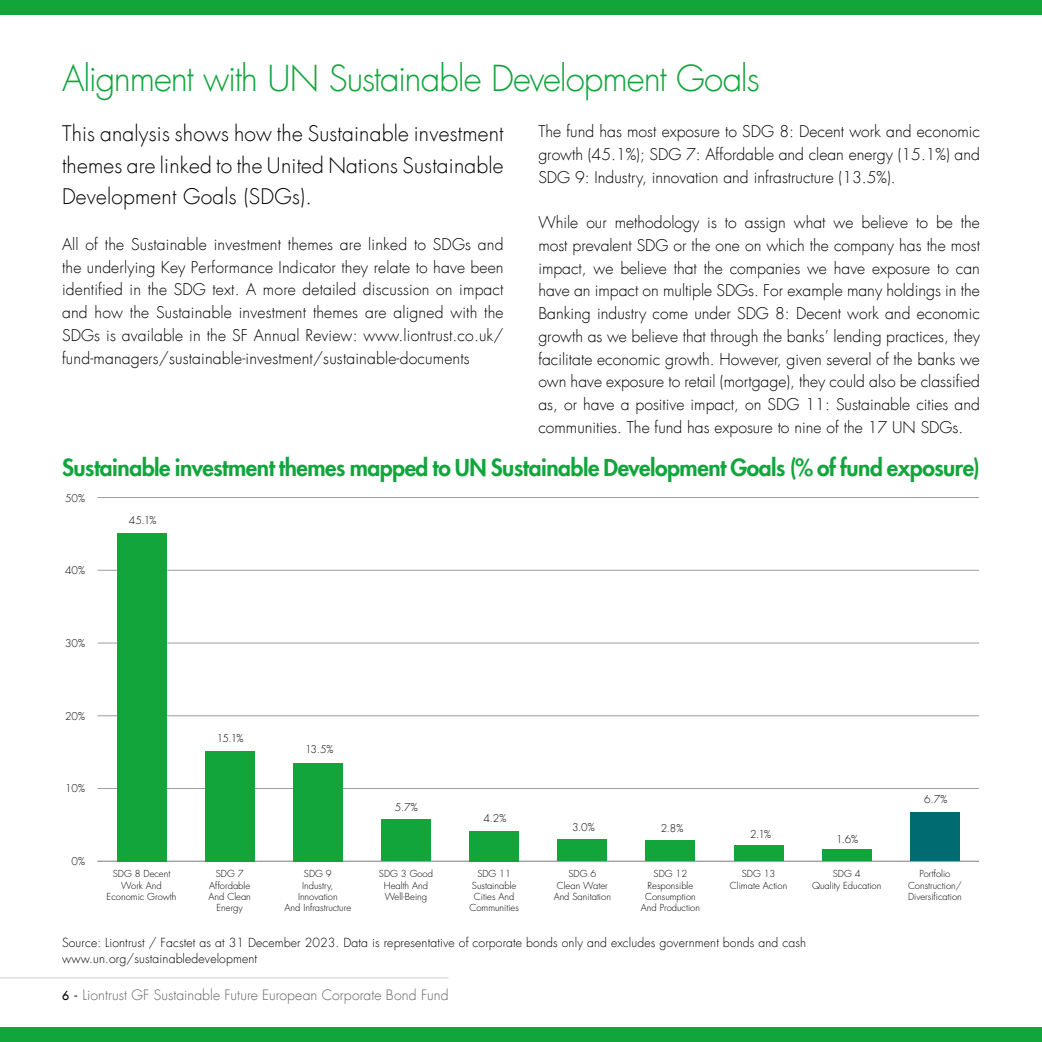
<style>
.page{position:relative;width:1042px;height:1042px;background:#fff}
.page>*{position:absolute;margin:0;border:0;box-sizing:border-box;transform-origin:0 0}
.t1{font:300 35px "Futura LT";letter-spacing:-.03em;color:#11a53c}
.t2{font:800 22.75px "Futura LT";letter-spacing:-.02em;color:#11a53c}
.t3{font:300 21px/31.5px "Futura LT";letter-spacing:.01em;color:#000;text-align:justify}
.t4{font:300 15.75px/22.8px "Futura LT";color:#000;text-align:justify}
.t5{font:300 14px "Futura LT";letter-spacing:.005em;color:#646363}
.t6{font:300 12.25px/15.8px "Futura LT";letter-spacing:.01em;color:#000}
.t7{font:300 10.5px "Futura LT";color:#000}
.t8{font:300 9.45px/11.4px "Futura LT";color:#000;text-align:center}
.s1{font-weight:400;font-size:12.25px;color:#000}
</style>
<div class="page">
<hr style="left:97px;top:861px;width:882px;height:1px;background:#9d9d9c">
<hr style="left:97px;top:788px;width:882px;height:1px;background:#9d9d9c">
<hr style="left:97px;top:715px;width:882px;height:1px;background:#9d9d9c">
<hr style="left:97px;top:642px;width:882px;height:1px;background:#9d9d9c">
<hr style="left:97px;top:570px;width:882px;height:1px;background:#9d9d9c">
<hr style="left:97px;top:497px;width:882px;height:1px;background:#9d9d9c">
<div style="left:117px;top:533px;width:49px;height:328px;background:#11a53c"></div>
<div style="left:205px;top:751px;width:49px;height:110px;background:#11a53c"></div>
<div style="left:293px;top:763px;width:49px;height:98px;background:#11a53c"></div>
<div style="left:381px;top:819px;width:50px;height:42px;background:#11a53c"></div>
<div style="left:469px;top:831px;width:50px;height:30px;background:#11a53c"></div>
<div style="left:557px;top:839px;width:50px;height:22px;background:#11a53c"></div>
<div style="left:646px;top:840px;width:49px;height:21px;background:#11a53c"></div>
<div style="left:734px;top:845px;width:49px;height:16px;background:#11a53c"></div>
<div style="left:822px;top:849px;width:49px;height:12px;background:#11a53c"></div>
<div style="left:910px;top:812px;width:49px;height:49px;background:#006c72"></div>
<div style="left:0;top:0;width:1042px;height:15px;background:#11a53c"></div>
<div style="left:0;top:1027px;width:1042px;height:15px;background:#11a53c"></div>
<hr style="left:0;top:977px;width:448px;height:1px;background:#d0d0d0">
<h1 class="t1" style="left:62px;top:57px;width:699px">Alignment with UN Sustainable Development Goals</h1>
<p class="t4" style="left:538px;top:120px;width:443px">The fund has most exposure to SDG 8: Decent work and economic growth (45.1%); SDG 7: Affordable and clean energy (15.1%) and SDG 9: Industry, innovation and infrastructure (13.5%).</p>
<p class="t4" style="left:538px;top:211px;width:443px">While our methodology is to assign what we believe to be the most prevalent SDG or the one on which the company has the most impact, we believe that the companies we have exposure to can have an impact on multiple SDGs. For example many holdings in the Banking industry come under SDG 8: Decent work and economic growth as we believe that through the banks’ lending practices, they facilitate economic growth. However, given several of the banks we own have exposure to retail (mortgage), they could also be classified as, or have a positive impact, on SDG 11: Sustainable cities and communities. The fund has exposure to nine of the 17 UN SDGs.</p>
<h2 class="t2" style="left:62px;top:452px;width:919px">Sustainable investment themes mapped to UN Sustainable Development Goals (% of fund exposure)</h2>
<h3 class="t3" style="left:62px;top:119px;width:443px">This analysis shows how the Sustainable investment themes are linked to the United Nations Sustainable Development Goals (SDGs).</h3>
<p class="t4" style="left:62px;top:233px;width:443px">All of the Sustainable investment themes are linked to SDGs and the underlying Key Performance Indicator they relate to have been identified in the SDG text. A more detailed discussion on impact and how the Sustainable investment themes are aligned with the SDGs is available in the SF Annual Review: www.liontrust.co.uk/ fund-managers/sustainable-investment/sustainable-documents</p>
<p class="t7" style="left:65px;top:491px;width:21px">50%</p>
<p class="t7" style="left:65px;top:564px;width:21px">40%</p>
<p class="t7" style="left:65px;top:637px;width:21px">30%</p>
<p class="t7" style="left:65px;top:709px;width:21px">20%</p>
<p class="t7" style="left:129px;top:513px;width:29px">45.1%</p>
<p class="t7" style="left:65px;top:782px;width:21px">10%</p>
<p class="t7" style="left:72px;top:854px;width:15px">0%</p>
<p class="t8" style="left:107px;top:868px;width:71px">SDG 8 Decent<br>Work And<br>Economic Growth</p>
<p class="t7" style="left:217px;top:731px;width:28px">15.1%</p>
<p class="t8" style="left:208px;top:868px;width:44px">SDG 7<br>Affordable<br>And Clean<br>Energy</p>
<p class="t7" style="left:305px;top:743px;width:30px">13.5%</p>
<p class="t8" style="left:285px;top:868px;width:68px">SDG 9<br>Industry,<br>Innovation<br>And Infrastructure</p>
<p class="t7" style="left:395px;top:801px;width:25px">5.7%</p>
<p class="t8" style="left:379px;top:868px;width:56px">SDG 3 Good<br>Health And<br>Well-Being</p>
<p class="t7" style="left:483px;top:811px;width:24px">4.2%</p>
<p class="t8" style="left:469px;top:868px;width:51px">SDG 11<br>Sustainable<br>Cities And<br>Communities</p>
<p class="t7" style="left:572px;top:820px;width:24px">3.0%</p>
<p class="t7" style="left:661px;top:822px;width:24px">2.8%</p>
<p class="t8" style="left:554px;top:868px;width:59px">SDG 6<br>Clean Water<br>And Sanitation</p>
<p class="t8" style="left:641px;top:868px;width:61px">SDG 12<br>Responsible<br>Consumption<br>And Production</p>
<p class="t7" style="left:750px;top:828px;width:23px">2.1%</p>
<p class="t8" style="left:730px;top:868px;width:59px">SDG 13<br>Climate Action</p>
<p class="t7" style="left:836px;top:833px;width:24px">1.6%</p>
<p class="t8" style="left:812px;top:868px;width:71px">SDG 4<br>Quality Education</p>
<p class="t6" style="left:62px;top:935px;width:745px">Source: Liontrust / Facstet as at 31 December 2023. Data is representative of corporate bonds only and excludes government bonds and cash www.un.org/sustainabledevelopment</p>
<p class="t5" style="left:62px;top:986px;width:388px"><span class="s1">6 -</span> Liontrust GF Sustainable Future European Corporate Bond Fund</p>
<p class="t7" style="left:924px;top:793px;width:25px">6.7%</p>
<p class="t8" style="left:908px;top:868px;width:55px">Portfolio<br>Construction/<br>Diversification</p>
</div>
